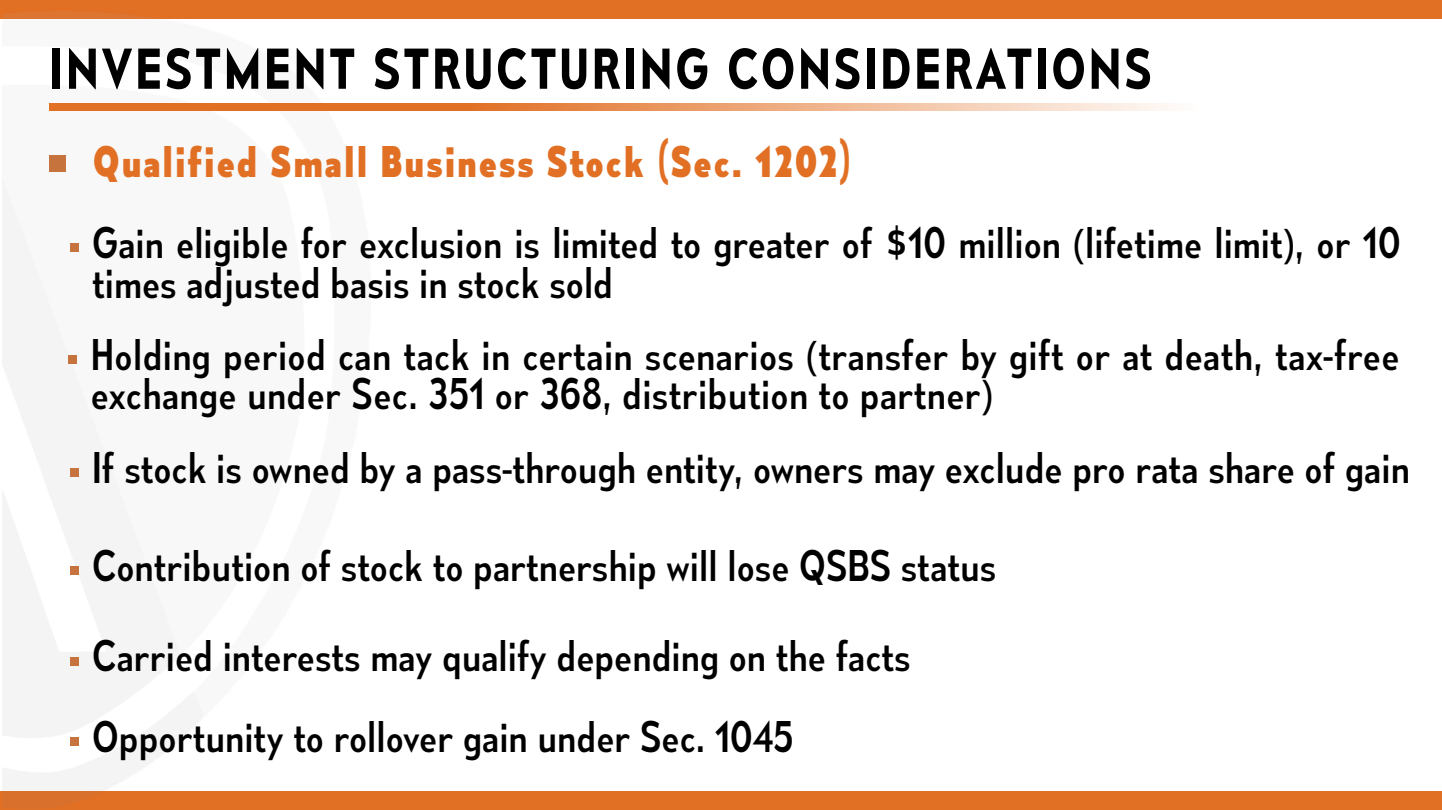
<style>
.page{position:relative;width:1442px;height:810px;background:#fff}
.page>*{position:absolute;margin:0;border:0;box-sizing:border-box;transform-origin:0 0}
.t1{font:52.5px "Mesmerize Sc Sb";letter-spacing:.05em;color:#000}
.t2{font:40.5px/39.8px "Mesmerize Sc Rg";color:#000}
.t3{font:40.5px "Mesmerize Sc Eb";letter-spacing:.03em;color:#e17025}
.s1{font-family:"Open Sans"}
</style>
<div class="page">
<div style="left:1px;top:791px;width:1440px;height:19px;background:#e17025"></div>
<div style="left:1px;top:0;width:1440px;height:18px;background:#e17025"></div>
<img style="left:2px;top:12px;width:368px;height:779px">
<div style="left:50px;top:155px;width:16px;height:17px;background:#c7733d"></div>
<div style="left:70px;top:243px;width:9px;height:9px;background:#c7733d"></div>
<div style="left:69px;top:355px;width:8px;height:8px;background:#c7733d"></div>
<div style="left:70px;top:468px;width:9px;height:9px;background:#c7733d"></div>
<div style="left:70px;top:566px;width:9px;height:8px;background:#c7733d"></div>
<div style="left:70px;top:656px;width:9px;height:9px;background:#c7733d"></div>
<div style="left:70px;top:737px;width:9px;height:9px;background:#c7733d"></div>
<svg style="left:50px;top:103px;width:1120px;height:8px"></svg>
<p class="t1" style="left:50px;top:37px;width:1103px">INVESTMENT STRUCTURING CONSIDERATIONS</p>
<p class="t3" style="left:93px;top:137px;width:760px">Qualified Small Business Stock (Sec. 1202)</p>
<p class="t2" style="left:92px;top:222px;width:1310px">Gain eligible for exclusion is limited to greater of $10 million <span class="s1">(</span>lifetime limit<span class="s1">)</span>, or 10 times adjusted basis in stock sold</p>
<p class="t2" style="left:91px;top:334px;width:1310px;line-height:39px">Holding period can tack in certain scenarios <span class="s1">(</span>transfer by gift or at death, tax-free exchange under Sec. 351 or 368, distribution to partner<span class="s1">)</span></p>
<p class="t2" style="left:92px;top:447px;width:1319px">If stock is owned by a pass-through entity, owners may exclude pro rata share of gain</p>
<p class="t2" style="left:92px;top:544px;width:905px">Contribution of stock to partnership will lose QSBS status</p>
<p class="t2" style="left:92px;top:615px;width:820px;line-height:80.8px">Carried interests may qualify depending on the facts<br>Opportunity to rollover gain under Sec. 1045</p>
</div>
